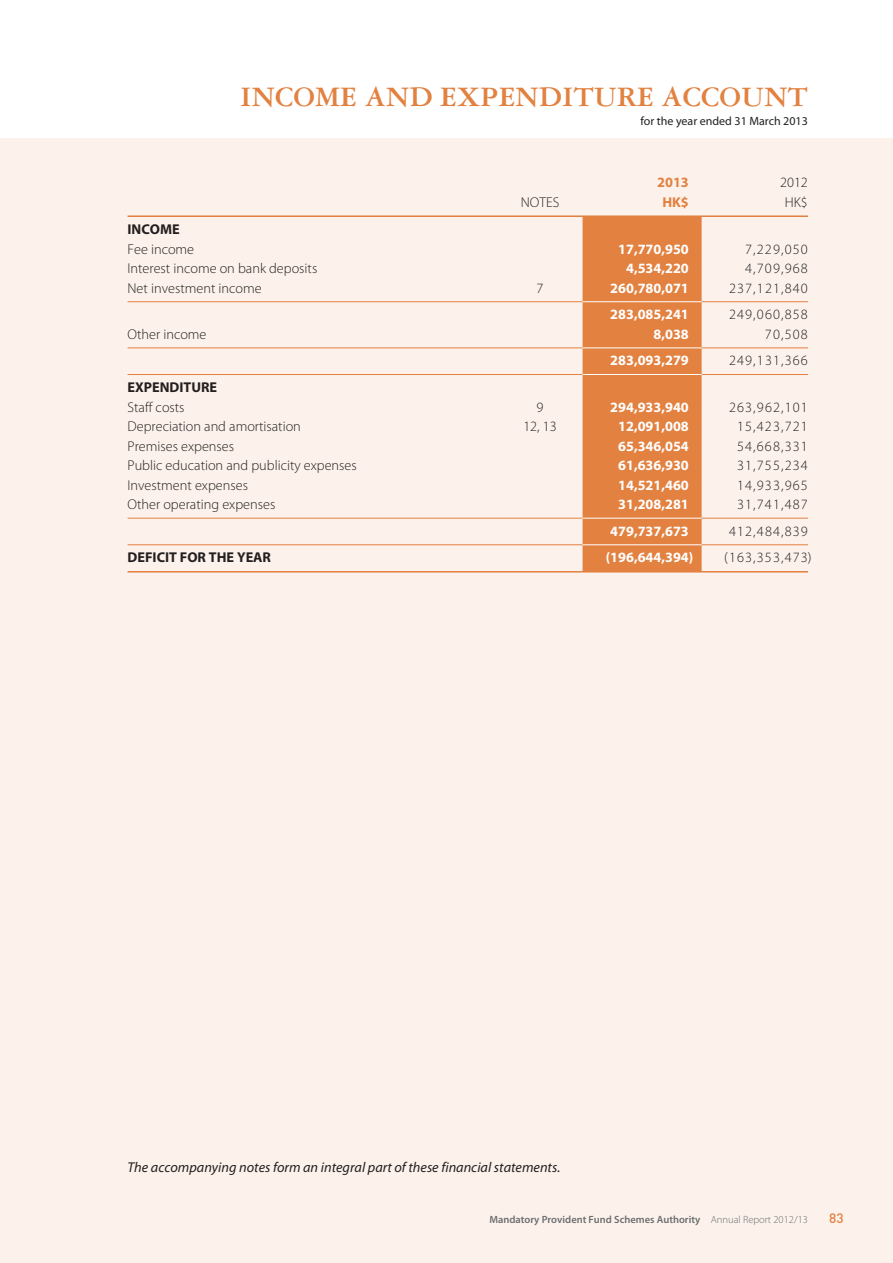
<style>
.page{position:relative;width:893px;height:1263px;background:#fff}
.page>*{position:absolute;margin:0;border:0;box-sizing:border-box;transform-origin:0 0}
.t1{font:700 30px "Garamond 3 LT Std";color:#e28140}
.t2{font:300 14.25px "Myriad Pro";color:#231f20}
.t3{font:700 14.25px "Myriad Pro";color:#fff}
.t4{font:300 14.25px "Myriad Pro";letter-spacing:.08em;color:#231f20}
.t5{font:italic 14.25px "Myriad Pro";color:#231f20}
.t6{font:700 14.25px "Myriad Pro";color:#231f20}
.t7{font:700 14.25px "Myriad Pro";color:#e28140}
.t8{font:500 13.5px "DIN Pro";color:#e28140}
.t9{font:12px "Myriad Pro";color:#231f20}
.t10{font:600 10.5px "Myriad Pro";color:#6c6d70}
.s1{font-weight:300}
</style>
<div class="page">
<div style="left:0;top:138px;width:893px;height:1125px;background:#fcf2eb"></div>
<div style="left:583px;top:217px;width:119px;height:354px;background:#e28140"></div>
<hr style="left:128px;top:215px;width:680px;height:2px;background:#e28140">
<hr style="left:128px;top:301px;width:455px;height:1px;background:#e28140">
<hr style="left:702px;top:301px;width:106px;height:1px;background:#e28140">
<hr style="left:128px;top:347px;width:455px;height:1px;background:#e28140">
<hr style="left:702px;top:347px;width:106px;height:1px;background:#e28140">
<hr style="left:128px;top:374px;width:455px;height:1px;background:#e28140">
<hr style="left:702px;top:374px;width:106px;height:1px;background:#e28140">
<hr style="left:128px;top:518px;width:455px;height:1px;background:#e28140">
<hr style="left:702px;top:518px;width:106px;height:1px;background:#e28140">
<hr style="left:128px;top:544px;width:455px;height:1px;background:#e28140">
<hr style="left:702px;top:544px;width:106px;height:1px;background:#e28140">
<hr style="left:128px;top:571px;width:680px;height:1px;background:#e28140">
<hr style="left:583px;top:301px;width:119px;height:1px;background:#fff">
<hr style="left:583px;top:347px;width:119px;height:1px;background:#fff">
<hr style="left:583px;top:374px;width:119px;height:1px;background:#fff">
<hr style="left:583px;top:518px;width:119px;height:1px;background:#fff">
<hr style="left:583px;top:544px;width:119px;height:1px;background:#fff">
<h1 class="t1" style="left:240px;top:85px;width:569px">INCOME AND EXPENDITURE ACCOUNT</h1>
<p class="t9" style="left:640px;top:116px;width:169px">for the year ended 31 March 2013</p>
<p class="t7" style="left:657px;top:177px;width:33px">2013</p>
<p class="t2" style="left:780px;top:177px;width:29px">2012</p>
<p class="t2" style="left:521px;top:197px;width:40px">NOTES</p>
<p class="t7" style="left:662px;top:197px;width:28px">HK$</p>
<p class="t2" style="left:785px;top:197px;width:25px">HK$</p>
<p class="t6" style="left:128px;top:224px;width:54px">INCOME</p>
<p class="t2" style="left:128px;top:243px;width:68px">Fee income</p>
<p class="t3" style="left:618px;top:243px;width:72px">17,770,950</p>
<p class="t2" style="left:745px;top:243px;width:64px">7,229,050</p>
<p class="t2" style="left:128px;top:263px;width:191px">Interest income on bank deposits</p>
<p class="t3" style="left:626px;top:263px;width:64px">4,534,220</p>
<p class="t2" style="left:745px;top:263px;width:64px">4,709,968</p>
<p class="t2" style="left:128px;top:282px;width:136px">Net investment income</p>
<p class="t2" style="left:537px;top:282px;width:8px">7</p>
<p class="t3" style="left:610px;top:282px;width:80px">260,780,071</p>
<p class="t4" style="left:729px;top:282px;width:80px">237,121,840</p>
<p class="t3" style="left:610px;top:309px;width:80px">283,085,241</p>
<p class="t4" style="left:729px;top:309px;width:80px">249,060,858</p>
<p class="t2" style="left:128px;top:329px;width:80px">Other income</p>
<p class="t3" style="left:653px;top:329px;width:37px">8,038</p>
<p class="t2" style="left:765px;top:329px;width:44px">70,508</p>
<p class="t3" style="left:610px;top:355px;width:80px">283,093,279</p>
<p class="t4" style="left:729px;top:355px;width:80px">249,131,366</p>
<p class="t6" style="left:128px;top:382px;width:91px">EXPENDITURE</p>
<p class="t2" style="left:128px;top:401px;width:59px">Staff costs</p>
<p class="t2" style="left:537px;top:401px;width:8px">9</p>
<p class="t3" style="left:610px;top:401px;width:80px">294,933,940</p>
<p class="t4" style="left:729px;top:401px;width:80px">263,962,101</p>
<p class="t2" style="left:128px;top:421px;width:175px">Depreciation and amortisation</p>
<p class="t2" style="left:523px;top:421px;width:35px">12, 13</p>
<p class="t3" style="left:618px;top:421px;width:72px">12,091,008</p>
<p class="t2" style="left:737px;top:421px;width:72px">15,423,721</p>
<p class="t2" style="left:128px;top:440px;width:108px">Premises expenses</p>
<p class="t3" style="left:618px;top:440px;width:72px">65,346,054</p>
<p class="t2" style="left:737px;top:440px;width:72px">54,668,331</p>
<p class="t2" style="left:128px;top:460px;width:231px">Public education and publicity expenses</p>
<p class="t3" style="left:618px;top:460px;width:72px">61,636,930</p>
<p class="t2" style="left:737px;top:460px;width:72px">31,755,234</p>
<p class="t2" style="left:128px;top:479px;width:122px">Investment expenses</p>
<p class="t3" style="left:618px;top:479px;width:72px">14,521,460</p>
<p class="t2" style="left:737px;top:479px;width:72px">14,933,965</p>
<p class="t2" style="left:128px;top:499px;width:149px">Other operating expenses</p>
<p class="t3" style="left:618px;top:499px;width:72px">31,208,281</p>
<p class="t2" style="left:737px;top:499px;width:72px">31,741,487</p>
<p class="t3" style="left:610px;top:525px;width:80px">479,737,673</p>
<p class="t4" style="left:729px;top:525px;width:80px">412,484,839</p>
<p class="t6" style="left:128px;top:552px;width:145px">DEFICIT FOR THE YEAR</p>
<p class="t3" style="left:606px;top:552px;width:89px">(196,644,394)</p>
<p class="t4" style="left:724px;top:552px;width:89px">(163,353,473)</p>
<p class="t5" style="left:128px;top:1162px;width:434px">The accompanying notes form an integral part of these financial statements.</p>
<p class="t10" style="left:489px;top:1215px;width:320px">Mandatory Provident Fund Schemes Authority <span class="s1">Annual Report 2012/13</span></p>
<p class="t8" style="left:829px;top:1213px;width:16px">83</p>
</div>
